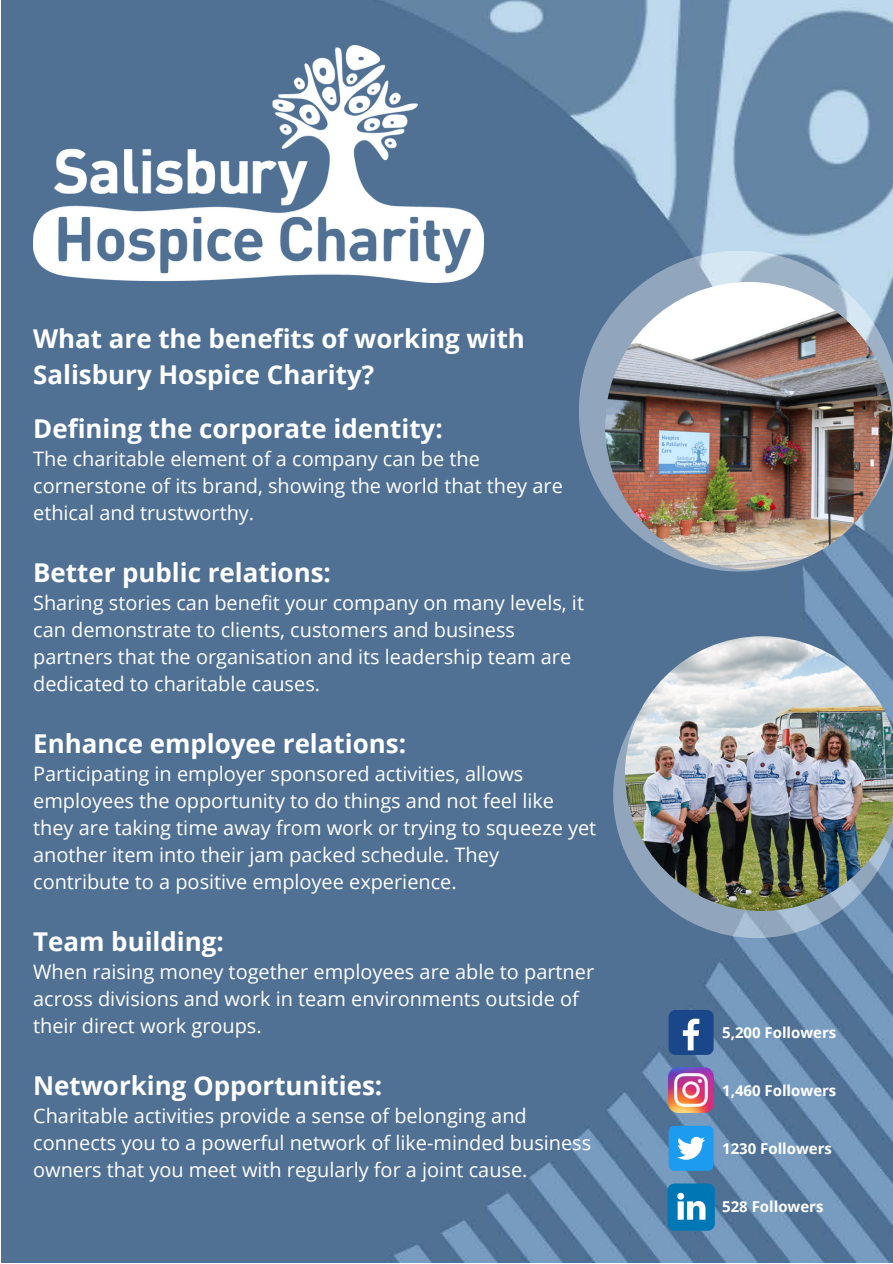
<style>
.page{position:relative;width:893px;height:1264px;background:#fff}
.page>*{position:absolute;margin:0;border:0;box-sizing:border-box;transform-origin:0 0}
.t1{font:700 25.95px/36px "Open Sans";color:#fff}
.t2{font:19.95px/27px "Open Sans";color:#fff}
.t3{font:700 15px "Open Sans";color:#fff}
</style>
<div class="page">
<img style="left:2px;top:0;width:890px;height:1261px">
<svg style="left:613px;top:651px;width:279px;height:287px;background:#6e8baa"></svg>
<img style="left:625px;top:636px;width:267px;height:275px">
<svg style="left:579px;top:251px;width:313px;height:320px;background:#809ab5"></svg>
<img style="left:605px;top:282px;width:287px;height:287px;border-radius:50%">
<img style="left:33px;top:45px;width:450px;height:237px">
<div style="left:668px;top:1009px;width:45px;height:45px;background:#1a4789;border-radius:7px"></div>
<svg style="left:682px;top:1018px;width:17px;height:32px"></svg>
<img style="left:668px;top:1067px;width:45px;height:45px">
<div style="left:668px;top:1125px;width:45px;height:45px;background:#1d9bf0;border-radius:6px"></div>
<svg style="left:677px;top:1136px;width:28px;height:23px"></svg>
<svg style="left:667px;top:1183px;width:47px;height:47px;background:#308fc1"></svg>
<h1 class="t1" style="left:33px;top:320px;width:493px">What are the benefits of working with<br>Salisbury Hospice Charity?</h1>
<h1 class="t1" style="left:33px;top:410px;width:411px">Defining the corporate identity:</h1>
<p class="t2" style="left:33px;top:445px;width:531px">The charitable element of a company can be the cornerstone of its brand, showing the world that they are ethical and trustworthy.</p>
<h1 class="t1" style="left:33px;top:554px;width:299px">Better public relations:</h1>
<p class="t2" style="left:33px;top:589px;width:552px">Sharing stories can benefit your company on many levels, it can demonstrate to clients, customers and business partners that the organisation and its leadership team are dedicated to charitable causes.</p>
<h1 class="t1" style="left:33px;top:725px;width:374px">Enhance employee relations:</h1>
<p class="t2" style="left:33px;top:760px;width:564px">Participating in employer sponsored activities, allows employees the opportunity to do things and not feel like they are taking time away from work or trying to squeeze yet another item into their jam packed schedule. They contribute to a positive employee experience.</p>
<h1 class="t1" style="left:33px;top:922px;width:192px">Team building:</h1>
<p class="t2" style="left:33px;top:957px;width:562px">When raising money together employees are able to partner across divisions and work in team environments outside of their direct work groups.</p>
<h1 class="t1" style="left:33px;top:1066px;width:350px">Networking Opportunities:</h1>
<p class="t2" style="left:33px;top:1101px;width:559px">Charitable activities provide a sense of belonging and connects you to a powerful network of like-minded business owners that you meet with regularly for a joint cause.</p>
<p class="t3" style="left:722px;top:1022px;width:116px">5,200 Followers</p>
<p class="t3" style="left:722px;top:1080px;width:116px">1,460 Followers</p>
<p class="t3" style="left:722px;top:1138px;width:111px">1230 Followers</p>
<p class="t3" style="left:722px;top:1195px;width:103px">528 Followers</p>
</div>
